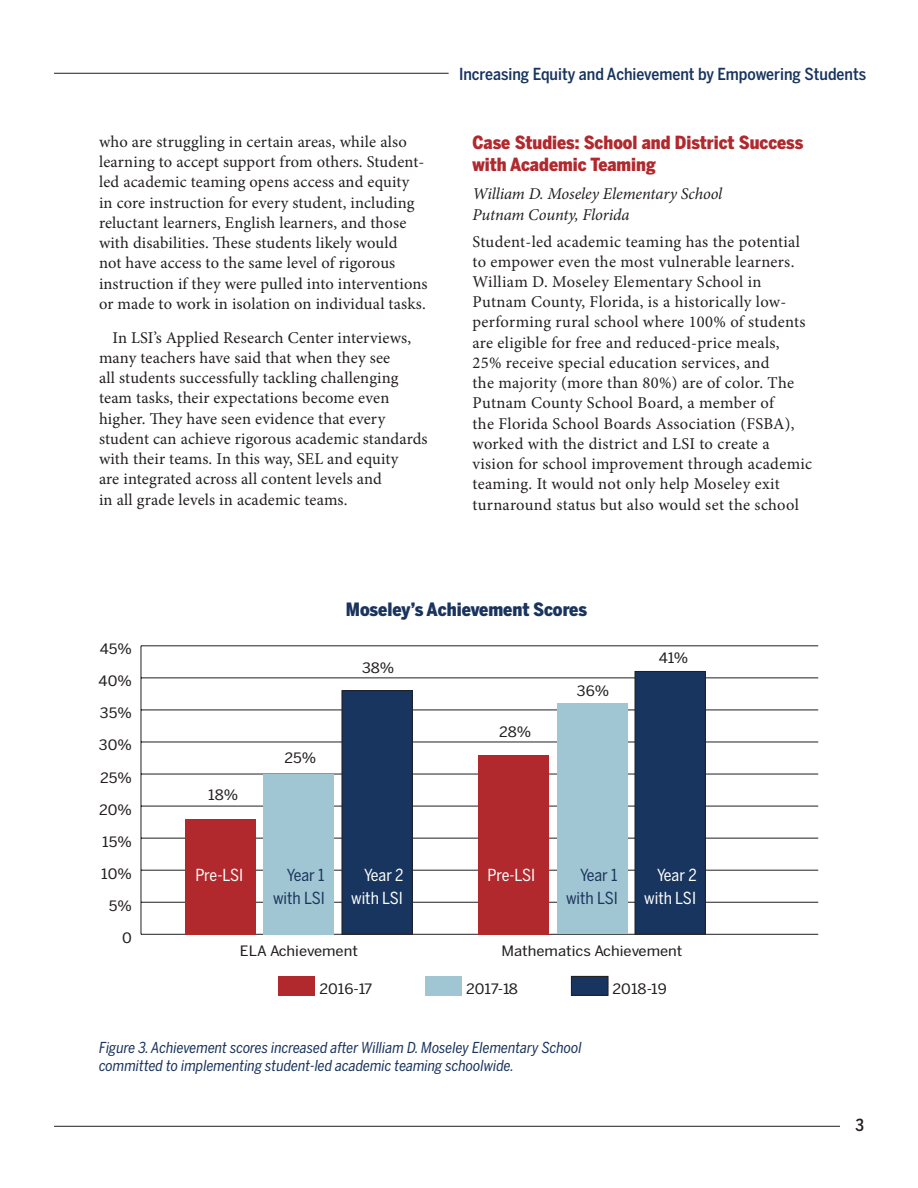
<style>
.page{position:relative;width:918px;height:1188px;background:#fff}
.page>*{position:absolute;margin:0;border:0;box-sizing:border-box;transform-origin:0 0}
.t1{font:900 18.3px "Benton Sans Condensed";color:#1a345d}
.t2{font:900 18px/21.6px "Benton Sans Condensed";color:#b1282d}
.t3{font:16.5px/20.2px "Minion Pro";letter-spacing:.01em;color:#231f20}
.t4{font:italic 16.5px/21px "Minion Pro";letter-spacing:-.005em;color:#231f20}
.t5{font:500 16.5px "Benton Sans Condensed";color:#18345e}
.t6{font:16.5px/22.5px "Benton Sans Condensed";letter-spacing:-.005em;color:#fff;text-align:right}
.t7{font:16.5px/22.5px "Benton Sans Condensed";color:#1a345d;text-align:right}
.t8{font:500 16.5px "Benton Sans Condensed";color:#231f20}
.t9{font:italic 15px/18px "Benton Sans Condensed";color:#1a345d}
.t10{font:14.25px "Benton Sans Condensed";color:#231f20;scale:1.21 1}
</style>
<div class="page">
<hr style="left:54px;top:73px;width:395px;height:1px;background:#231f20">
<hr style="left:54px;top:1126px;width:786px;height:1px;background:#231f20">
<hr style="left:141px;top:646px;width:1px;height:288px;background:#231f20">
<hr style="left:141px;top:934px;width:677px;height:1px;background:#231f20">
<hr style="left:141px;top:902px;width:677px;height:1px;background:#231f20">
<hr style="left:141px;top:870px;width:677px;height:1px;background:#231f20">
<hr style="left:141px;top:838px;width:677px;height:1px;background:#231f20">
<hr style="left:141px;top:806px;width:677px;height:1px;background:#231f20">
<hr style="left:141px;top:774px;width:677px;height:1px;background:#231f20">
<hr style="left:141px;top:742px;width:677px;height:1px;background:#231f20">
<hr style="left:141px;top:710px;width:677px;height:1px;background:#231f20">
<hr style="left:141px;top:678px;width:677px;height:1px;background:#231f20">
<hr style="left:141px;top:646px;width:677px;height:1px;background:#231f20">
<div style="left:571px;top:976px;width:37px;height:19px;background:#17355e"></div>
<div style="left:571px;top:976px;width:37px;height:20px;border:1px solid #231f20"></div>
<div style="left:342px;top:691px;width:70px;height:243px;background:#17355e"></div>
<div style="left:342px;top:690px;width:71px;height:245px;border:1px solid #231f20"></div>
<div style="left:635px;top:671px;width:70px;height:263px;background:#17355e"></div>
<div style="left:635px;top:671px;width:71px;height:264px;border:1px solid #231f20"></div>
<div style="left:425px;top:976px;width:37px;height:19px;background:#a1c6d3"></div>
<div style="left:264px;top:774px;width:70px;height:160px;background:#a1c6d3"></div>
<div style="left:557px;top:704px;width:70px;height:230px;background:#a1c6d3"></div>
<div style="left:278px;top:976px;width:37px;height:19px;background:#b1282d"></div>
<div style="left:186px;top:819px;width:70px;height:115px;background:#b1282d"></div>
<div style="left:479px;top:755px;width:70px;height:179px;background:#b1282d"></div>
<p class="t3" style="left:99px;top:132px;width:330px">who are struggling in certain areas, while also learning to accept support from others. Student&shy;led academic teaming opens access and equity<br>in core instruction for every student, including reluctant learners, English learners, and those with disabilities. These students likely would<br>not have access to the same level of rigorous instruction if they were pulled into interventions or made to work in isolation on individual tasks.</p>
<p class="t3" style="left:99px;top:327px;width:330px;text-indent:13px">In LSI’s Applied Research Center interviews, many teachers have said that when they see<br>all students successfully tackling challenging team tasks, their expectations become even higher. They have seen evidence that every student can achieve rigorous academic standards with their teams. In this way, SEL and equity<br>are integrated across all content levels and<br>in all grade levels in academic teams.</p>
<p class="t5" style="left:459px;top:63px;width:409px">Increasing Equity and Achievement by Empowering Students</p>
<p class="t2" style="left:472px;top:132px;width:332px">Case Studies: School and District Success with Academic Teaming</p>
<p class="t4" style="left:472px;top:183px;width:251px">William D. Moseley Elementary School<br>Putnam County, Florida</p>
<p class="t3" style="left:472px;top:231px;width:341px">Student-led academic teaming has the potential to empower even the most vulnerable learners.<br>William D. Moseley Elementary School in Putnam County, Florida, is a historically low&shy;performing rural school where 100% of students are eligible for free and reduced-price meals, 25% receive special education services, and<br>the majority (more than 80%) are of color. The Putnam County School Board, a member of<br>the Florida School Boards Association (FSBA), worked with the district and LSI to create a vision for school improvement through academic teaming. It would not only help Moseley exit turnaround status but also would set the school</p>
<p class="t10" style="left:100px;top:641px;width:28px">45%</p>
<p class="t10" style="left:99px;top:673px;width:29px">40%</p>
<p class="t10" style="left:100px;top:705px;width:28px">35%</p>
<p class="t10" style="left:99px;top:737px;width:29px">30%</p>
<p class="t10" style="left:100px;top:769px;width:28px">25%</p>
<p class="t10" style="left:99px;top:801px;width:29px">20%</p>
<p class="t10" style="left:102px;top:833px;width:26px">15%</p>
<p class="t10" style="left:101px;top:865px;width:27px">10%</p>
<p class="t10" style="left:109px;top:897px;width:21px">5%</p>
<p class="t10" style="left:122px;top:929px;width:10px">0</p>
<p class="t10" style="left:208px;top:786px;width:26px">18%</p>
<p class="t10" style="left:284px;top:749px;width:28px">25%</p>
<p class="t1" style="left:346px;top:598px;width:243px">Moseley’s Achievement Scores</p>
<p class="t10" style="left:362px;top:659px;width:28px">38%</p>
<p class="t10" style="left:499px;top:724px;width:28px">28%</p>
<p class="t10" style="left:577px;top:682px;width:28px">36%</p>
<p class="t10" style="left:659px;top:649px;width:26px">41%</p>
<p class="t6" style="left:195px;top:864px;width:49px">Pre-LSI</p>
<p class="t7" style="left:287px;top:864px;width:39px">Year 1</p>
<p class="t6" style="left:488px;top:864px;width:49px">Pre-LSI</p>
<p class="t7" style="left:273px;top:886px;width:53px">with LSI</p>
<p class="t6" style="left:351px;top:864px;width:54px">Year 2 with LSI</p>
<p class="t6" style="left:644px;top:864px;width:54px">Year 2 with LSI</p>
<p class="t7" style="left:566px;top:864px;width:53px">Year 1 with LSI</p>
<p class="t10" style="left:240px;top:942px;width:99px">ELA Achievement</p>
<p class="t10" style="left:501px;top:942px;width:151px">Mathematics Achievement</p>
<p class="t10" style="left:320px;top:981px;width:45px">2016-17</p>
<p class="t10" style="left:466px;top:981px;width:44px">2017-18</p>
<p class="t10" style="left:613px;top:981px;width:46px">2018-19</p>
<p class="t9" style="left:99px;top:1038px;width:484px">Figure 3. Achievement scores increased after William D. Moseley Elementary School committed to implementing student-led academic teaming schoolwide.</p>
<p class="t8" style="left:855px;top:1115px;width:10px">3</p>
</div>
